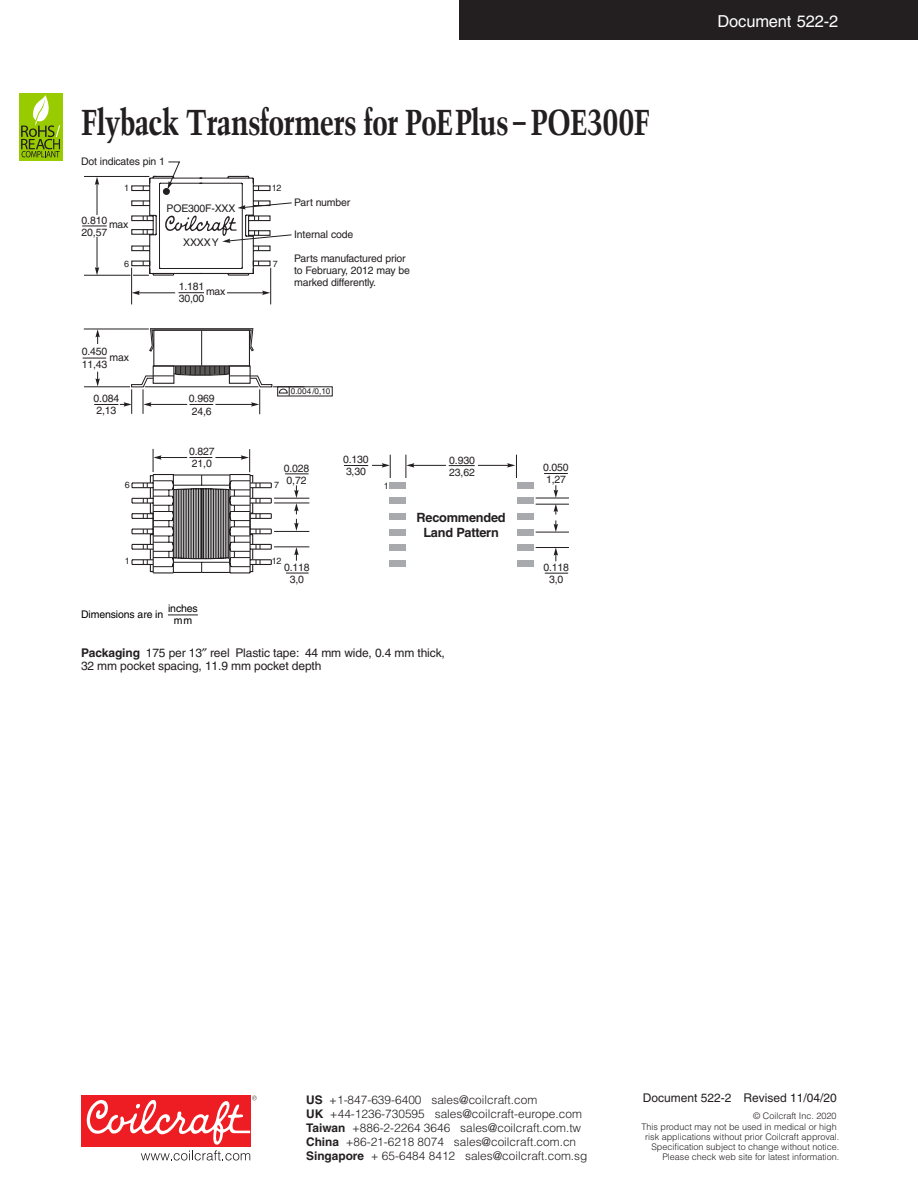
<style>
.page{position:relative;width:918px;height:1188px;background:#fff}
.page>*{position:absolute;margin:0;border:0;box-sizing:border-box;transform-origin:0 0}
.t1{font:700 condensed 36px "Trump Mediaeval";letter-spacing:-.025em;color:#231f20}
.t2{font:16.5px "Helvetica";letter-spacing:-.01em;color:#fff}
.t3{font:700 12.75px/15.1px "Helvetica";letter-spacing:-.015em;color:#231f20;text-align:center}
.t4{font:12px/13.2px "Helvetica";letter-spacing:-.01em;color:#231f20}
.t5{font:300 11.85px "Helvetica";color:#231f20}
.t6{font:700 11.85px/14.1px "Helvetica";color:#231f20}
.t7{font:10.5px/12.1px "Helvetica";letter-spacing:-.015em;color:#231f20}
.t8{font:10.5px/12px "Helvetica";letter-spacing:-.01em;color:#000;text-align:center}
.t9{font:300 9px/9.9px "Helvetica";color:#231f20;text-align:right}
.t10{font:9px "Helvetica";color:#231f20}
.t11{font:8.1px "Helvetica";color:#231f20}
.s1{font-weight:700}
</style>
<div class="page">
<div style="left:459px;top:0;width:459px;height:40px;background:#231f20"></div>
<div style="left:81px;top:1096px;width:169px;height:51px;background:#ee1d23"></div>
<svg style="left:86px;top:1096px;width:171px;height:65px"></svg>
<div style="left:19px;top:93px;width:43px;height:67px;background:#9c0"></div>
<svg style="left:21px;top:95px;width:39px;height:62px"></svg>
<hr style="left:536px;top:498px;width:33px;height:1px;background:#231f20">
<hr style="left:536px;top:504px;width:33px;height:1px;background:#231f20">
<hr style="left:536px;top:532px;width:33px;height:1px;background:#231f20">
<hr style="left:536px;top:547px;width:33px;height:1px;background:#231f20">
<svg style="left:449px;top:465px;width:26px;height:1px"></svg>
<svg style="left:544px;top:473px;width:24px;height:1px"></svg>
<svg style="left:545px;top:573px;width:23px;height:1px"></svg>
<svg style="left:554px;top:548px;width:4px;height:13px"></svg>
<svg style="left:554px;top:485px;width:4px;height:13px"></svg>
<svg style="left:554px;top:504px;width:4px;height:28px"></svg>
<hr style="left:412px;top:465px;width:34px;height:1px;background:#231f20">
<svg style="left:406px;top:455px;width:8px;height:23px"></svg>
<hr style="left:478px;top:465px;width:32px;height:1px;background:#231f20">
<svg style="left:507px;top:455px;width:10px;height:23px"></svg>
<svg style="left:344px;top:455px;width:47px;height:23px"></svg>
<hr style="left:84px;top:275px;width:47px;height:1px;background:#231f20">
<hr style="left:84px;top:176px;width:65px;height:1px;background:#231f20">
<hr style="left:131px;top:268px;width:1px;height:36px;background:#231f20">
<hr style="left:270px;top:268px;width:1px;height:36px;background:#231f20">
<svg style="left:179px;top:292px;width:25px;height:1px"></svg>
<svg style="left:82px;top:226px;width:25px;height:1px"></svg>
<hr style="left:97px;top:182px;width:1px;height:33px;background:#231f20">
<svg style="left:95px;top:177px;width:4px;height:8px"></svg>
<hr style="left:97px;top:237px;width:1px;height:33px;background:#231f20">
<svg style="left:95px;top:267px;width:4px;height:8px"></svg>
<hr style="left:227px;top:292px;width:38px;height:1px;background:#231f20">
<svg style="left:262px;top:291px;width:8px;height:4px"></svg>
<hr style="left:137px;top:292px;width:38px;height:1px;background:#231f20">
<svg style="left:132px;top:291px;width:8px;height:4px"></svg>
<div style="left:390px;top:560px;width:16px;height:7px;background:#a8a9ad"></div>
<div style="left:390px;top:545px;width:16px;height:6px;background:#a8a9ad"></div>
<div style="left:390px;top:529px;width:16px;height:6px;background:#a8a9ad"></div>
<div style="left:390px;top:513px;width:16px;height:7px;background:#a8a9ad"></div>
<div style="left:390px;top:498px;width:16px;height:6px;background:#a8a9ad"></div>
<div style="left:390px;top:482px;width:16px;height:6px;background:#a8a9ad"></div>
<div style="left:517px;top:560px;width:16px;height:7px;background:#a8a9ad"></div>
<div style="left:517px;top:545px;width:16px;height:6px;background:#a8a9ad"></div>
<div style="left:517px;top:529px;width:16px;height:6px;background:#a8a9ad"></div>
<div style="left:517px;top:513px;width:16px;height:7px;background:#a8a9ad"></div>
<div style="left:517px;top:498px;width:16px;height:6px;background:#a8a9ad"></div>
<div style="left:517px;top:482px;width:16px;height:6px;background:#a8a9ad"></div>
<svg style="left:83px;top:328px;width:226px;height:246px"></svg>
<svg style="left:131px;top:161px;width:161px;height:115px"></svg>
<hr style="left:168px;top:615px;width:30px;height:1px;background:#231f20">
<h1 class="t1" style="left:81px;top:100px;width:570px">Flyback Transformers for PoEPlus – POE300F</h1>
<p class="t7" style="left:81px;top:155px;width:85px">Dot indicates pin 1</p>
<p class="t10" style="left:124px;top:183px;width:7px">1</p>
<p class="t7" style="left:82px;top:214px;width:27px">0.810<br>20,57</p>
<p class="t7" style="left:109px;top:218px;width:21px">max</p>
<p class="t10" style="left:124px;top:258px;width:7px">6</p>
<p class="t7" style="left:82px;top:346px;width:27px">0.450<br>11,43</p>
<p class="t7" style="left:110px;top:351px;width:21px">max</p>
<p class="t7" style="left:94px;top:392px;width:27px">0.084<br>2,13</p>
<p class="t10" style="left:125px;top:480px;width:7px">6</p>
<p class="t10" style="left:125px;top:556px;width:7px">1</p>
<p class="t7" style="left:167px;top:203px;width:70px">POE300F-XXX</p>
<p class="t7" style="left:183px;top:237px;width:37px">XXXXY</p>
<p class="t7" style="left:179px;top:280px;width:27px">1.181<br>30,00</p>
<p class="t7" style="left:206px;top:286px;width:21px">max</p>
<p class="t7" style="left:189px;top:393px;width:27px">0.969<br>24,6</p>
<p class="t7" style="left:189px;top:445px;width:27px">0.827<br>21,0</p>
<p class="t8" style="left:81px;top:608px;width:84px">Dimensions are in</p>
<p class="t8" style="left:168px;top:602px;width:31px">inches mm</p>
<p class="t10" style="left:272px;top:182px;width:11px">12</p>
<p class="t10" style="left:273px;top:259px;width:7px">7</p>
<p class="t7" style="left:294px;top:196px;width:58px">Part number</p>
<p class="t7" style="left:294px;top:228px;width:61px">Internal code</p>
<p class="t7" style="left:294px;top:252px;width:117px">Parts manufactured prior to February, 2012 may be marked differently.</p>
<p class="t11" style="left:291px;top:386px;width:41px">0.004/0,10</p>
<p class="t7" style="left:284px;top:462px;width:27px">0.028<br>0,72</p>
<p class="t10" style="left:274px;top:480px;width:7px">7</p>
<p class="t7" style="left:343px;top:453px;width:27px">0.130<br>3,30</p>
<p class="t7" style="left:543px;top:462px;width:27px">0.050<br>1,27</p>
<p class="t7" style="left:449px;top:454px;width:27px">0.930<br>23,62</p>
<p class="t10" style="left:384px;top:480px;width:7px">1</p>
<p class="t3" style="left:416px;top:509px;width:91px">Recommended<br>Land Pattern</p>
<p class="t10" style="left:272px;top:556px;width:11px">12</p>
<p class="t7" style="left:284px;top:561px;width:27px;text-align:center">0.118<br>3,0</p>
<p class="t7" style="left:543px;top:561px;width:27px;text-align:center">0.118<br>3,0</p>
<p class="t4" style="left:81px;top:646px;width:365px"><span class="s1">Packaging</span> 175 per 13 reel Plastic tape: 44 mm wide, 0.4 mm thick,<br>32 mm pocket spacing, 11.9 mm pocket depth</p>
<h2 class="t2" style="left:718px;top:11px;width:122px">Document 522-2</h2>
<p class="t4" style="left:643px;top:1091px;width:196px">Document 522-2 Revised 11/04/20</p>
<p class="t5" style="left:306px;top:1092px;width:233px"><span class="s1">US</span> +1-847-639-6400 sales@coilcraft.com</p>
<p class="t5" style="left:330px;top:1107px;width:254px">+44-1236-730595 sales@coilcraft-europe.com</p>
<p class="t5" style="left:352px;top:1121px;width:231px">+886-2-2264 3646 sales@coilcraft.com.tw</p>
<p class="t5" style="left:346px;top:1135px;width:232px">+86-21-6218 8074 sales@coilcraft.com.cn</p>
<p class="t5" style="left:371px;top:1149px;width:218px">+ 65-6484 8412 sales@coilcraft.com.sg</p>
<p class="t6" style="left:306px;top:1107px;width:60px">UK<br>Taiwan<br>China<br>Singapore</p>
<p class="t9" style="left:642px;top:1110px;width:197px;line-height:11.4px">© Coilcraft Inc. 2020<br>This product may not be used in medical or high</p>
<p class="t9" style="left:645px;top:1132px;width:196px">risk applications without prior Coilcraft approval.<br>Specification subject to change without notice.<br>Please check web site for latest information.</p>
</div>
